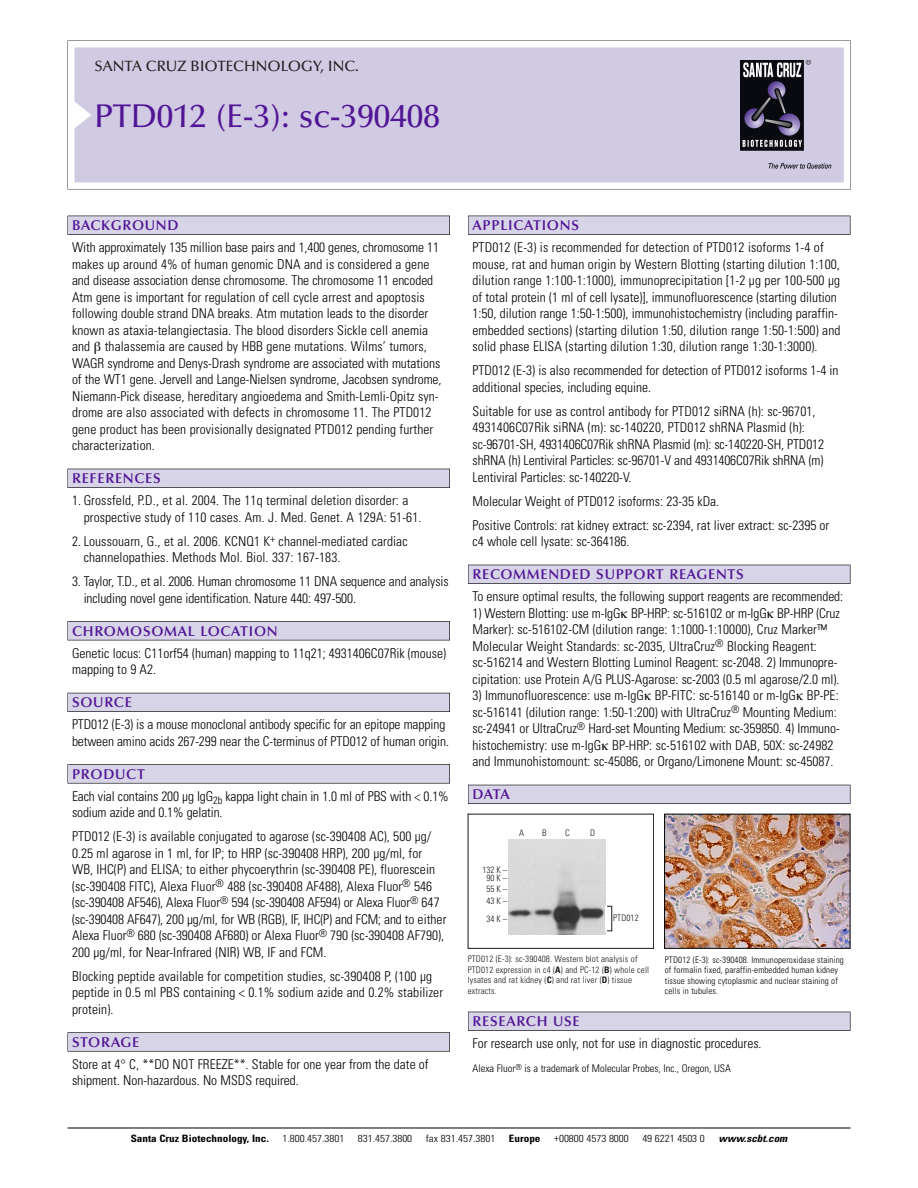
<style>
.page{position:relative;width:918px;height:1188px;background:#fff}
.page>*{position:absolute;margin:0;border:0;box-sizing:border-box;transform-origin:0 0}
.t1{font:500 33px "Optima";color:#511695}
.t2{font:500 15px "Optima";color:#231f20}
.t3{font:600 14.25px "Optima";letter-spacing:.05em;color:#511695}
.t4{font:300 condensed 13.5px/16.5px "Univers";color:#000}
.t5{font:300 condensed 10.5px "Univers";color:#000}
.t6{font:300 condensed 10.2px "Univers";color:#000;scale:1.1 1}
.t7{font:700 condensed 10.2px "Univers";color:#000;scale:1.1 1}
.t8{font:italic 700 condensed 10.2px "Univers";color:#000;scale:1.1 1}
.t9{font:300 condensed 9px/10.5px "Univers";letter-spacing:.015em;color:#191919}
.t10{font:300 condensed 9px/10.5px "Univers";letter-spacing:.015em;color:#000}
.s1{font-weight:700}
</style>
<div class="page">
<svg style="left:68px;top:40px;width:783px;height:149px"></svg>
<div style="left:74px;top:47px;width:770px;height:135px;background:#d1cae3"></div>
<img style="left:741px;top:60px;width:90px;height:108px">
<div style="left:68px;top:216px;width:382px;height:19px;background:#535256"></div>
<div style="left:68px;top:216px;width:381px;height:18px;background:#d7d4e8"></div>
<div style="left:68px;top:469px;width:382px;height:19px;background:#525156"></div>
<div style="left:68px;top:469px;width:381px;height:18px;background:#d7d4e8"></div>
<div style="left:68px;top:621px;width:382px;height:19px;background:#545357"></div>
<div style="left:68px;top:622px;width:381px;height:18px;background:#d7d4e8"></div>
<div style="left:68px;top:693px;width:382px;height:19px;background:#535259"></div>
<div style="left:68px;top:693px;width:381px;height:18px;background:#d7d4e8"></div>
<svg style="left:68px;top:764px;width:382px;height:20px"></svg>
<div style="left:68px;top:765px;width:381px;height:18px;background:#d7d4e8"></div>
<svg style="left:68px;top:1032px;width:382px;height:20px"></svg>
<div style="left:68px;top:1033px;width:381px;height:18px;background:#d7d4e8"></div>
<div style="left:468px;top:216px;width:382px;height:19px;background:#535256"></div>
<div style="left:468px;top:216px;width:382px;height:18px;background:#d7d4e8"></div>
<div style="left:468px;top:565px;width:382px;height:19px;background:#525156"></div>
<div style="left:468px;top:565px;width:382px;height:18px;background:#d7d4e8"></div>
<div style="left:468px;top:785px;width:382px;height:19px;background:#515057"></div>
<div style="left:468px;top:785px;width:382px;height:18px;background:#d7d4e8"></div>
<div style="left:468px;top:1012px;width:382px;height:19px;background:#525156"></div>
<div style="left:468px;top:1012px;width:382px;height:18px;background:#d7d4e8"></div>
<hr style="left:68px;top:1128px;width:782px;height:1px;background:#000">
<img style="left:666px;top:816px;width:182px;height:131px">
<div style="left:664px;top:814px;width:186px;height:135px;border:1px solid #000"></div>
<div style="left:468px;top:814px;width:186px;height:135px;border:1px solid #191919"></div>
<img style="left:508px;top:839px;width:97px;height:95px">
<p class="t2" style="left:94px;top:60px;width:266px">SANTA CRUZ BIOTECHNOLOGY, INC.</p>
<p class="t1" style="left:94px;top:102px;width:347px">PTD012 (E-3): sc-390408</p>
<p class="t3" style="left:72px;top:219px;width:108px">BACKGROUND</p>
<p class="t4" style="left:72px;top:240px;width:371px">With approximately 135 million base pairs and 1,400 genes, chromosome 11 makes up around 4% of human genomic DNA and is considered a gene and disease association dense chromosome. The chromosome 11 encoded Atm gene is important for regulation of cell cycle arrest and apoptosis following double strand DNA breaks. Atm mutation leads to the disorder known as ataxia-telangiectasia. The blood disorders Sickle cell anemia and thalassemia are caused by HBB gene mutations. Wilms’ tumors, WAGR syndrome and Denys-Drash syndrome are associated with mutations of the WT1 gene. Jervell and Lange-Nielsen syndrome, Jacobsen syndrome, Niemann-Pick disease, hereditary angioedema and Smith-Lemli-Opitz syn&shy;drome are also associated with defects in chromosome 11. The PTD012 gene product has been provisionally designated PTD012 pending further characterization.</p>
<p class="t3" style="left:72px;top:472px;width:90px">REFERENCES</p>
<p class="t4" style="left:84px;top:493px;width:339px;text-indent:-12px">1. Grossfeld, P.D., et al. 2004. The 11q terminal deletion disorder: a prospective study of 110 cases. Am. J. Med. Genet. A 129A: 51-61.</p>
<p class="t4" style="left:84px;top:534px;width:325px;text-indent:-12px">2. Loussouarn, G., et al. 2006. KCNQ1 K<sup>+</sup> channel-mediated cardiac channelopathies. Methods Mol. Biol. 337: 167-183.</p>
<p class="t4" style="left:84px;top:574px;width:366px;text-indent:-12px">3. Taylor, T.D., et al. 2006. Human chromosome 11 DNA sequence and analysis including novel gene identification. Nature 440: 497-500.</p>
<p class="t3" style="left:72px;top:625px;width:207px">CHROMOSOMAL LOCATION</p>
<p class="t4" style="left:72px;top:646px;width:376px">Genetic locus: C11orf54 (human) mapping to 11q21; 4931406C07Rik (mouse) mapping to 9 A2.</p>
<p class="t3" style="left:72px;top:696px;width:61px">SOURCE</p>
<p class="t4" style="left:72px;top:718px;width:379px">PTD012 (E-3) is a mouse monoclonal antibody specific for an epitope mapping between amino acids 267-299 near the C-terminus of PTD012 of human origin.</p>
<p class="t3" style="left:72px;top:768px;width:74px">PRODUCT</p>
<p class="t4" style="left:72px;top:789px;width:378px">Each vial contains 200 µg IgG<sub>2b</sub> kappa light chain in 1.0 ml of PBS with &lt; 0.1% sodium azide and 0.1% gelatin.</p>
<p class="t4" style="left:72px;top:830px;width:376px">PTD012 (E-3) is available conjugated to agarose (sc-390408 AC), 500 µg/ 0.25 ml agarose in 1 ml, for IP; to HRP (sc-390408 HRP), 200 µg/ml, for WB, IHC(P) and ELISA; to either phycoerythrin (sc-390408 PE), fluorescein (sc-390408 FITC), Alexa Fluor<sup>®</sup> 488 (sc-390408 AF488), Alexa Fluor<sup>®</sup> 546 (sc-390408 AF546), Alexa Fluor<sup>®</sup> 594 (sc-390408 AF594) or Alexa Fluor<sup>®</sup> 647 (sc-390408 AF647), 200 µg/ml, for WB (RGB), IF, IHC(P) and FCM; and to either Alexa Fluor<sup>®</sup> 680 (sc-390408 AF680) or Alexa Fluor<sup>®</sup> 790 (sc-390408 AF790), 200 µg/ml, for Near-Infrared (NIR) WB, IF and FCM.</p>
<p class="t4" style="left:72px;top:969px;width:373px">Blocking peptide available for competition studies, sc-390408 P, (100 µg peptide in 0.5 ml PBS containing &lt; 0.1% sodium azide and 0.2% stabilizer protein).</p>
<p class="t3" style="left:72px;top:1036px;width:69px">STORAGE</p>
<p class="t4" style="left:72px;top:1057px;width:358px">Store at 4° C, **DO NOT FREEZE**. Stable for one year from the date of shipment. Non-hazardous. No MSDS required.</p>
<p class="t3" style="left:473px;top:219px;width:108px">APPLICATIONS</p>
<p class="t4" style="left:473px;top:240px;width:369px">PTD012 (E-3) is recommended for detection of PTD012 isoforms 1-4 of mouse, rat and human origin by Western Blotting (starting dilution 1:100, dilution range 1:100-1:1000), immunoprecipitation [1-2 µg per 100-500 µg of total protein (1 ml of cell lysate)], immunofluorescence (starting dilution 1:50, dilution range 1:50-1:500), immunohistochemistry (including paraffin&shy;embedded sections) (starting dilution 1:50, dilution range 1:50-1:500) and solid phase ELISA (starting dilution 1:30, dilution range 1:30-1:3000).</p>
<p class="t4" style="left:473px;top:363px;width:368px">PTD012 (E-3) is also recommended for detection of PTD012 isoforms 1-4 in additional species, including equine.</p>
<p class="t4" style="left:473px;top:404px;width:353px">Suitable for use as control antibody for PTD012 siRNA (h): sc-96701, 4931406C07Rik siRNA (m): sc-140220, PTD012 shRNA Plasmid (h): sc-96701-SH, 4931406C07Rik shRNA Plasmid (m): sc-140220-SH, PTD012 shRNA (h) Lentiviral Particles: sc-96701-V and 4931406C07Rik shRNA (m)<br>Lentiviral Particles: sc-140220-V.</p>
<p class="t4" style="left:473px;top:494px;width:248px">Molecular Weight of PTD012 isoforms: 23-35 kDa.</p>
<p class="t4" style="left:473px;top:518px;width:358px">Positive Controls: rat kidney extract: sc-2394, rat liver extract: sc-2395 or c4 whole cell lysate: sc-364186.</p>
<p class="t3" style="left:473px;top:568px;width:273px">RECOMMENDED SUPPORT REAGENTS</p>
<p class="t4" style="left:473px;top:589px;width:372px">To ensure optimal results, the following support reagents are recommended:</p>
<p class="t4" style="left:473px;top:606px;width:369px">1) Western Blotting: use m-IgG BP-HRP: sc-516102 or m-IgG BP-HRP (Cruz Marker): sc-516102-CM (dilution range: 1:1000-1:10000), Cruz Marker™ Molecular Weight Standards: sc-2035, UltraCruz<sup>®</sup> Blocking Reagent: sc-516214 and Western Blotting Luminol Reagent: sc-2048. 2) Immunopre&shy;cipitation: use Protein A/G PLUS-Agarose: sc-2003 (0.5 ml agarose/2.0 ml).</p>
<p class="t4" style="left:473px;top:688px;width:369px">3) Immunofluorescence: use m-IgG BP-FITC: sc-516140 or m-IgG BP-PE: sc-516141 (dilution range: 1:50-1:200) with UltraCruz<sup>®</sup> Mounting Medium: sc-24941 or UltraCruz<sup>®</sup> Hard-set Mounting Medium: sc-359850. 4) Immuno&shy;histochemistry: use m-IgG BP-HRP: sc-516102 with DAB, 50X: sc-24982 and Immunohistomount: sc-45086, or Organo/Limonene Mount: sc-45087.</p>
<p class="t3" style="left:473px;top:788px;width:39px">DATA</p>
<p class="t9" style="left:519px;top:828px;width:7px">A</p>
<p class="t9" style="left:542px;top:828px;width:6px">B</p>
<p class="t9" style="left:565px;top:828px;width:6px">C</p>
<p class="t9" style="left:590px;top:828px;width:7px">D</p>
<p class="t9" style="left:482px;top:867px;width:26px;line-height:7.9px;text-align:center">132 K –<br>90K–</p>
<p class="t9" style="left:486px;top:884px;width:22px;line-height:11.7px">55K–<br>43K–</p>
<p class="t9" style="left:486px;top:914px;width:22px">34K–</p>
<p class="t9" style="left:613px;top:913px;width:27px">PTD012</p>
<p class="t9" style="left:468px;top:955px;width:183px">PTD012 (E-3): sc-390408. Western blot analysis of PTD012 expression in c4 (<span class="s1">A</span>) and PC-12 (<span class="s1">B</span>) whole cell lysates and rat kidney (<span class="s1">C</span>) and rat liver (<span class="s1">D</span>) tissue extracts.</p>
<p class="t10" style="left:665px;top:955px;width:181px">PTD012 (E-3): sc-390408. Immunoperoxidase staining of formalin fixed, paraffin-embedded human kidney tissue showing cytoplasmic and nuclear staining of cells in tubules.</p>
<p class="t3" style="left:473px;top:1015px;width:109px">RESEARCH USE</p>
<p class="t4" style="left:473px;top:1036px;width:291px">For research use only, not for use in diagnostic procedures.</p>
<p class="t5" style="left:473px;top:1065px;width:260px">Alexa Fluor<sup>®</sup> is a trademark of Molecular Probes, Inc., Oregon, USA</p>
<p class="t7" style="left:131px;top:1135px;width:127px">Santa Cruz Biotechnology, Inc.</p>
<p class="t6" style="left:282px;top:1135px;width:58px">1.800.457.3801</p>
<p class="t6" style="left:358px;top:1135px;width:51px">831.457.3800</p>
<p class="t6" style="left:426px;top:1135px;width:65px">fax 831.457.3801</p>
<p class="t7" style="left:509px;top:1135px;width:30px">Europe</p>
<p class="t6" style="left:554px;top:1135px;width:69px">+00800 4573 8000</p>
<p class="t6" style="left:642px;top:1135px;width:58px">49 6221 4503 0</p>
<p class="t8" style="left:719px;top:1135px;width:66px">www.scbt.com</p>
</div>
